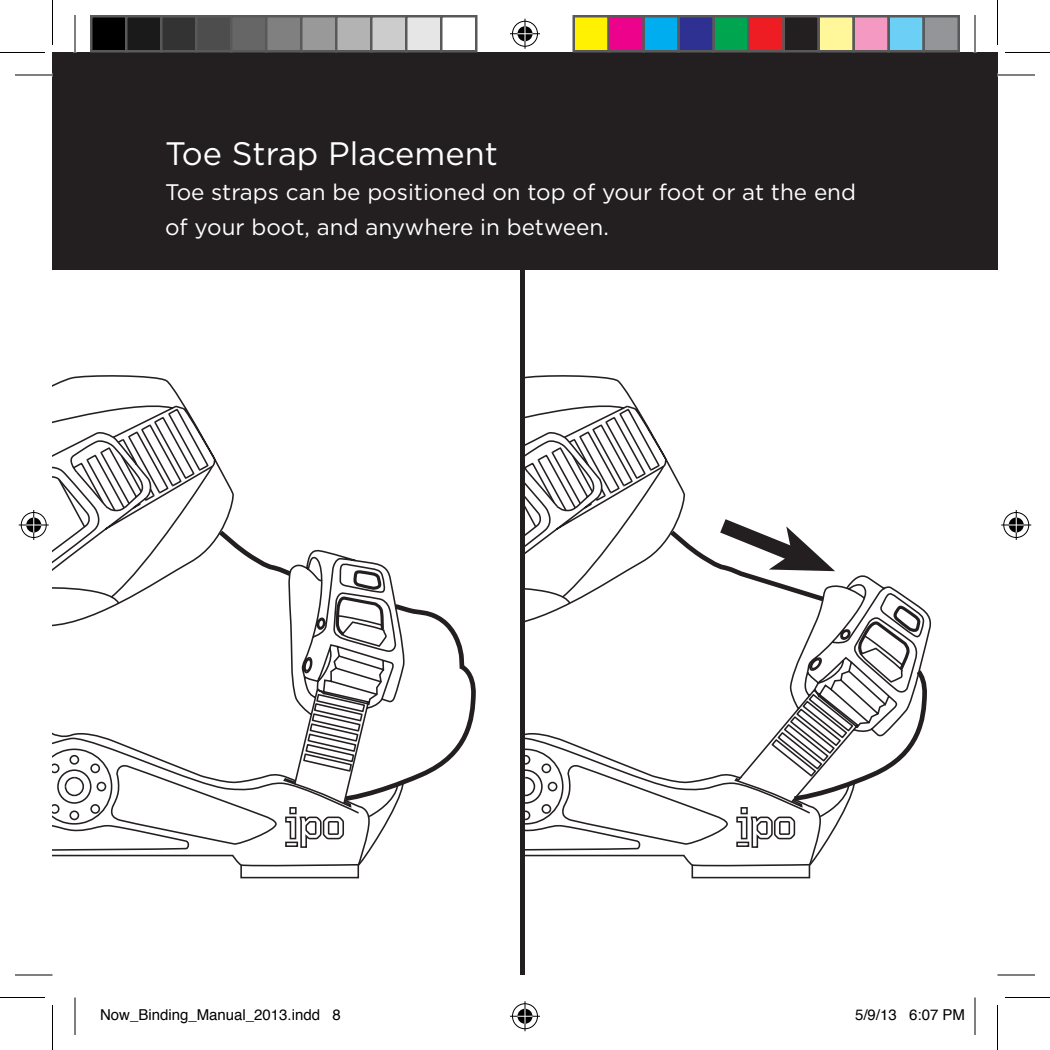
<style>
.page{position:relative;width:1050px;height:1050px;background:#fff}
.page>*{position:absolute;margin:0;border:0;box-sizing:border-box;transform-origin:0 0}
.t1{font:32.5px "Gotham HTF";color:#fff}
.t2{font:22.5px/35px "Gotham HTF";color:#fff}
.t3{font:15px "Helvetica";color:#000}
</style>
<div class="page">
<div style="left:975px;top:53px;width:23px;height:217px;background:#231f20"></div>
<svg style="left:525px;top:804px;width:323px;height:75px"></svg>
<svg style="left:525px;top:375px;width:407px;height:429px"></svg>
<svg style="left:525px;top:398px;width:141px;height:244px"></svg>
<svg style="left:704px;top:507px;width:131px;height:69px"></svg>
<svg style="left:406px;top:607px;width:70px;height:177px"></svg>
<svg style="left:52px;top:806px;width:344px;height:73px"></svg>
<svg style="left:52px;top:375px;width:354px;height:431px"></svg>
<svg style="left:52px;top:398px;width:162px;height:244px"></svg>
<div style="left:520px;top:63px;width:5px;height:912px;background:#231f20"></div>
<div style="left:52px;top:53px;width:923px;height:217px;background:#231f20"></div>
<svg style="left:15px;top:74px;width:37px;height:1px"></svg>
<svg style="left:998px;top:74px;width:37px;height:1px"></svg>
<svg style="left:15px;top:974px;width:37px;height:1px"></svg>
<svg style="left:998px;top:974px;width:37px;height:1px"></svg>
<svg style="left:74px;top:15px;width:1px;height:37px"></svg>
<svg style="left:74px;top:998px;width:1px;height:37px"></svg>
<svg style="left:974px;top:15px;width:1px;height:37px"></svg>
<svg style="left:974px;top:998px;width:1px;height:37px"></svg>
<hr style="left:15px;top:75px;width:37px;height:1px;background:#000">
<hr style="left:998px;top:75px;width:37px;height:1px;background:#000">
<hr style="left:15px;top:975px;width:37px;height:1px;background:#000">
<hr style="left:998px;top:975px;width:37px;height:1px;background:#000">
<hr style="left:75px;top:15px;width:1px;height:37px;background:#000">
<hr style="left:75px;top:998px;width:1px;height:37px;background:#000">
<hr style="left:975px;top:15px;width:1px;height:37px;background:#000">
<hr style="left:975px;top:998px;width:1px;height:37px;background:#000">
<hr style="left:0;top:52px;width:45px;height:1px;background:#000">
<hr style="left:1005px;top:52px;width:45px;height:1px;background:#000">
<hr style="left:0;top:997px;width:45px;height:1px;background:#000">
<hr style="left:1005px;top:997px;width:45px;height:1px;background:#000">
<hr style="left:52px;top:0;width:1px;height:45px;background:#000">
<hr style="left:52px;top:1005px;width:1px;height:45px;background:#000">
<hr style="left:997px;top:0;width:1px;height:45px;background:#000">
<hr style="left:997px;top:1005px;width:1px;height:45px;background:#000">
<div style="left:511px;top:20px;width:28px;height:28px;border:3px solid #fff;border-radius:50%"></div>
<hr style="left:510px;top:32px;width:30px;height:3px;background:#fff">
<svg style="left:523px;top:19px;width:4px;height:30px"></svg>
<div style="left:516px;top:25px;width:18px;height:18px;border:3px solid #fff;border-radius:50%"></div>
<div style="left:512px;top:21px;width:26px;height:26px;border:1px solid #000;border-radius:50%"></div>
<hr style="left:510px;top:33px;width:30px;height:1px;background:#000">
<hr style="left:525px;top:19px;width:1px;height:30px;background:#000">
<svg style="left:518px;top:26px;width:14px;height:15px"></svg>
<div style="left:511px;top:1002px;width:28px;height:28px;border:3px solid #fff;border-radius:50%"></div>
<hr style="left:510px;top:1015px;width:30px;height:3px;background:#fff">
<svg style="left:523px;top:1001px;width:4px;height:30px"></svg>
<div style="left:516px;top:1007px;width:18px;height:18px;border:3px solid #fff;border-radius:50%"></div>
<div style="left:512px;top:1003px;width:26px;height:26px;border:1px solid #000;border-radius:50%"></div>
<hr style="left:510px;top:1016px;width:30px;height:1px;background:#000">
<hr style="left:525px;top:1001px;width:1px;height:30px;background:#000">
<svg style="left:518px;top:1009px;width:14px;height:15px"></svg>
<div style="left:20px;top:511px;width:28px;height:28px;border:3px solid #fff;border-radius:50%"></div>
<svg style="left:19px;top:523px;width:30px;height:4px"></svg>
<hr style="left:32px;top:510px;width:3px;height:30px;background:#fff">
<div style="left:25px;top:516px;width:18px;height:18px;border:3px solid #fff;border-radius:50%"></div>
<div style="left:21px;top:512px;width:26px;height:26px;border:1px solid #000;border-radius:50%"></div>
<hr style="left:19px;top:525px;width:30px;height:1px;background:#000">
<hr style="left:33px;top:510px;width:1px;height:30px;background:#000">
<svg style="left:26px;top:518px;width:15px;height:14px"></svg>
<div style="left:1002px;top:511px;width:28px;height:28px;border:3px solid #fff;border-radius:50%"></div>
<svg style="left:1001px;top:523px;width:30px;height:4px"></svg>
<hr style="left:1015px;top:510px;width:3px;height:30px;background:#fff">
<div style="left:1007px;top:516px;width:18px;height:18px;border:3px solid #fff;border-radius:50%"></div>
<div style="left:1003px;top:512px;width:26px;height:26px;border:1px solid #000;border-radius:50%"></div>
<hr style="left:1001px;top:525px;width:30px;height:1px;background:#000">
<hr style="left:1016px;top:510px;width:1px;height:30px;background:#000">
<svg style="left:1009px;top:518px;width:15px;height:14px"></svg>
<div style="left:91px;top:16px;width:35px;height:35px;background:#000"></div>
<div style="left:90px;top:15px;width:38px;height:37px;border:2px solid #595959"></div>
<div style="left:126px;top:16px;width:35px;height:35px;background:#1a1a1a"></div>
<div style="left:125px;top:15px;width:37px;height:37px;border:2px solid #595959"></div>
<div style="left:161px;top:16px;width:35px;height:35px;background:#333"></div>
<div style="left:160px;top:15px;width:38px;height:37px;border:2px solid #595959"></div>
<div style="left:196px;top:16px;width:35px;height:35px;background:#4d4d4d"></div>
<div style="left:195px;top:15px;width:37px;height:37px;border:2px solid #595959"></div>
<div style="left:231px;top:16px;width:35px;height:35px;background:#666"></div>
<div style="left:230px;top:15px;width:38px;height:37px;border:2px solid #595959"></div>
<div style="left:266px;top:16px;width:35px;height:35px;background:#808080"></div>
<div style="left:265px;top:15px;width:37px;height:37px;border:2px solid #595959"></div>
<div style="left:301px;top:16px;width:35px;height:35px;background:#999"></div>
<div style="left:300px;top:15px;width:38px;height:37px;border:2px solid #595959"></div>
<div style="left:336px;top:16px;width:35px;height:35px;background:#b3b3b3"></div>
<div style="left:335px;top:15px;width:37px;height:37px;border:2px solid #595959"></div>
<div style="left:371px;top:16px;width:35px;height:35px;background:#ccc"></div>
<div style="left:370px;top:15px;width:38px;height:37px;border:2px solid #595959"></div>
<div style="left:406px;top:16px;width:35px;height:35px;background:#e6e6e6"></div>
<div style="left:405px;top:15px;width:37px;height:37px;border:2px solid #595959"></div>
<div style="left:440px;top:15px;width:38px;height:37px;border:2px solid #595959"></div>
<div style="left:574px;top:16px;width:35px;height:35px;background:#fff101"></div>
<div style="left:572px;top:15px;width:38px;height:37px;border:2px solid #595959"></div>
<div style="left:609px;top:16px;width:35px;height:35px;background:#ed028c"></div>
<div style="left:608px;top:15px;width:37px;height:37px;border:2px solid #595959"></div>
<div style="left:644px;top:16px;width:35px;height:35px;background:#00aeef"></div>
<div style="left:642px;top:15px;width:38px;height:37px;border:2px solid #595959"></div>
<div style="left:679px;top:16px;width:35px;height:35px;background:#2e3092"></div>
<div style="left:678px;top:15px;width:37px;height:37px;border:2px solid #595959"></div>
<div style="left:714px;top:16px;width:35px;height:35px;background:#00a54f"></div>
<div style="left:712px;top:15px;width:38px;height:37px;border:2px solid #595959"></div>
<div style="left:749px;top:16px;width:35px;height:35px;background:#ee1d23"></div>
<div style="left:748px;top:15px;width:37px;height:37px;border:2px solid #595959"></div>
<div style="left:784px;top:16px;width:35px;height:35px;background:#231f20"></div>
<div style="left:782px;top:15px;width:38px;height:37px;border:2px solid #595959"></div>
<div style="left:819px;top:16px;width:35px;height:35px;background:#fff79a"></div>
<div style="left:818px;top:15px;width:37px;height:37px;border:2px solid #595959"></div>
<div style="left:854px;top:16px;width:35px;height:35px;background:#f499c2"></div>
<div style="left:852px;top:15px;width:38px;height:37px;border:2px solid #595959"></div>
<div style="left:889px;top:16px;width:35px;height:35px;background:#6bcff6"></div>
<div style="left:888px;top:15px;width:37px;height:37px;border:2px solid #595959"></div>
<div style="left:924px;top:16px;width:35px;height:35px;background:#939598"></div>
<div style="left:922px;top:15px;width:38px;height:37px;border:2px solid #595959"></div>
<h1 class="t1" style="left:165px;top:135px;width:334px">Toe Strap Placement</h1>
<p class="t2" style="left:165px;top:174px;width:693px">Toe straps can be positioned on top of your foot or at the end of your boot, and anywhere in between.</p>
<p class="t3" style="left:100px;top:1003px;width:242px">Now_Binding_Manual_2013.indd 8</p>
<p class="t3" style="left:855px;top:1003px;width:112px">5/9/13 6:07 PM</p>
</div>
